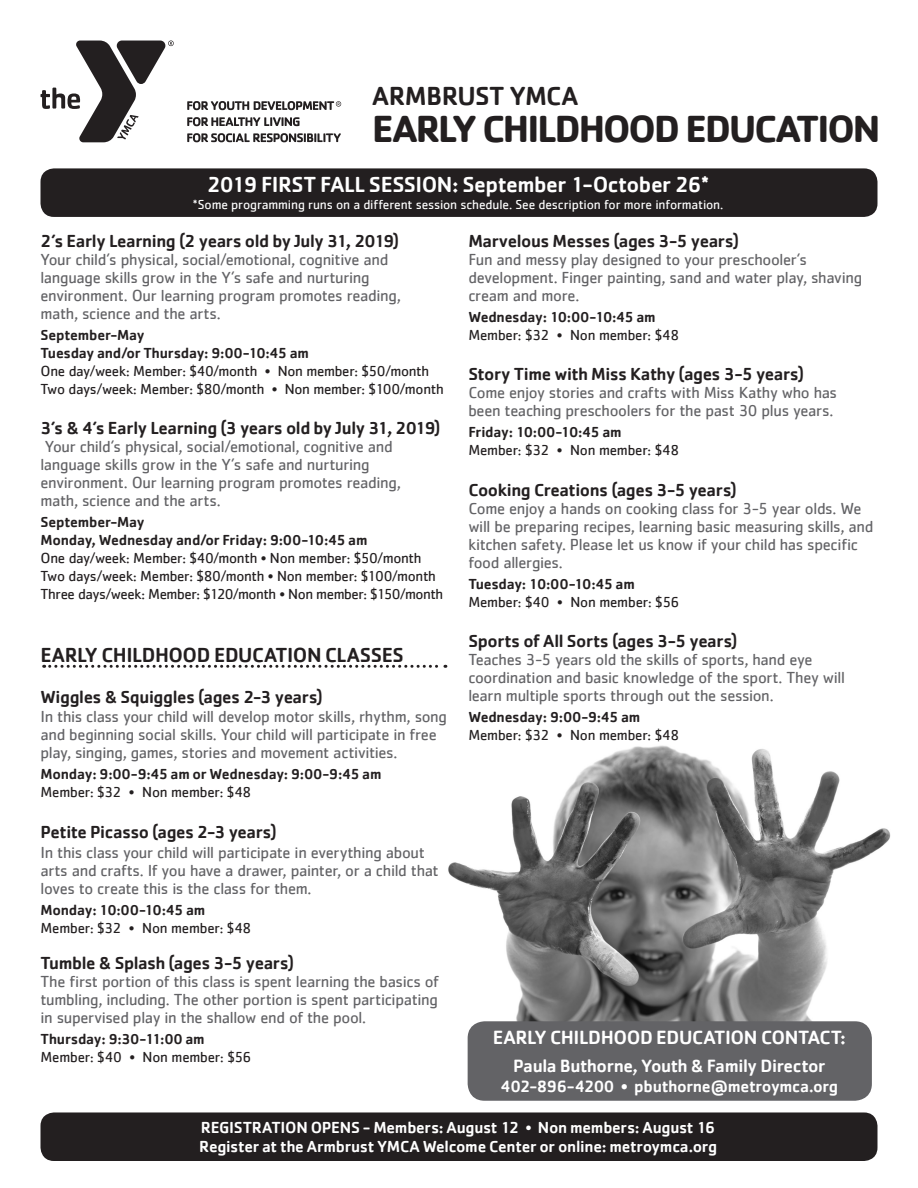
<style>
.page{position:relative;width:918px;height:1188px;background:#fff}
.page>*{position:absolute;margin:0;border:0;box-sizing:border-box;transform-origin:0 0}
.t1{font:700 39px "Cachet";letter-spacing:-.05em;color:#231f20}
.t2{font:500 27px "Cachet";letter-spacing:-.025em;color:#231f20}
.t3{font:500 22.5px "Cachet";letter-spacing:-.02em;color:#fff}
.t4{font:500 21px "Cachet";letter-spacing:-.02em;color:#231f20}
.t5{font:500 19.8px "Cachet";letter-spacing:-.02em;color:#fff}
.t6{font:500 18.3px "Cachet";letter-spacing:-.02em;color:#fff}
.t7{font:500 18px "Cachet";letter-spacing:-.02em;color:#231f20}
.t8{font:500 16.95px "Cachet";letter-spacing:-.02em;color:#fff}
.t9{font:16.5px/18px "Cachet";letter-spacing:-.02em;color:#636366}
.t10{font:500 16.5px "Cachet";letter-spacing:-.015em;color:#fff}
.t11{font:15px "Cachet";letter-spacing:-.015em;color:#231f20}
.t12{font:500 15px "Cachet";letter-spacing:-.015em;color:#231f20}
.t13{font:13.5px "Cachet";letter-spacing:-.01em;color:#fff}
.s1{font-weight:400}
</style>
<div class="page">
<img style="left:448px;top:745px;width:443px;height:325px">
<svg style="left:41px;top:40px;width:133px;height:102px"></svg>
<svg style="left:187px;top:117px;width:113px;height:9px"></svg>
<svg style="left:187px;top:133px;width:154px;height:9px"></svg>
<svg style="left:187px;top:101px;width:154px;height:9px"></svg>
<div style="left:40px;top:1112px;width:838px;height:49px;background:#231f20;border-radius:14px"></div>
<div style="left:40px;top:168px;width:838px;height:49px;background:#231f20;border-radius:14px"></div>
<svg style="left:44px;top:665px;width:402px;height:3px"></svg>
<div style="left:468px;top:1021px;width:404px;height:80px;background:#636366;border-radius:17px"></div>
<p class="t2" style="left:372px;top:79px;width:208px">ARMBRUST YMCA</p>
<p class="t1" style="left:372px;top:104px;width:510px">EARLY CHILDHOOD EDUCATION</p>
<p class="t3" style="left:207px;top:171px;width:503px">2019 FIRST FALL SESSION: September 1-October 26*</p>
<p class="t13" style="left:193px;top:196px;width:532px">*Some programming runs on a different session schedule. See description for more information.</p>
<p class="t7" style="left:40px;top:229px;width:360px">2’s Early Learning (2 years old by July 31, 2019)</p>
<p class="t9" style="left:40px;top:250px;width:349px">Your child’s physical, social/emotional, cognitive and</p>
<p class="t9" style="left:40px;top:268px;width:331px">language skills grow in the Y’s safe and nurturing</p>
<p class="t9" style="left:40px;top:286px;width:362px">environment. Our learning program promotes reading,</p>
<p class="t9" style="left:40px;top:304px;width:182px">math, science and the arts.</p>
<p class="t12" style="left:40px;top:325px;width:106px">September-May</p>
<p class="t12" style="left:40px;top:343px;width:270px">Tuesday and/or Thursday: 9:00-10:45 am</p>
<p class="t11" style="left:40px;top:362px;width:390px">One day/week: Member: $40/month • Non member: $50/month</p>
<p class="t11" style="left:40px;top:380px;width:405px">Two days/week: Member: $80/month • Non member: $100/month</p>
<p class="t7" style="left:40px;top:417px;width:401px">3’s &amp; 4’s Early Learning (3 years old by July 31, 2019)</p>
<p class="t9" style="left:45px;top:437px;width:349px">Your child’s physical, social/emotional, cognitive and</p>
<p class="t9" style="left:40px;top:455px;width:331px">language skills grow in the Y’s safe and nurturing</p>
<p class="t9" style="left:40px;top:473px;width:362px">environment. Our learning program promotes reading,</p>
<p class="t9" style="left:40px;top:491px;width:182px">math, science and the arts.</p>
<p class="t12" style="left:40px;top:513px;width:106px">September-May</p>
<p class="t12" style="left:40px;top:531px;width:329px">Monday, Wednesday and/or Friday: 9:00-10:45 am</p>
<p class="t11" style="left:40px;top:549px;width:382px">One day/week: Member: $40/month • Non member: $50/month</p>
<p class="t11" style="left:40px;top:567px;width:397px">Two days/week: Member: $80/month • Non member: $100/month</p>
<p class="t11" style="left:40px;top:585px;width:404px">Three days/week: Member: $120/month • Non member: $150/month</p>
<p class="t4" style="left:40px;top:642px;width:365px">EARLY CHILDHOOD EDUCATION CLASSES</p>
<p class="t7" style="left:40px;top:685px;width:284px">Wiggles &amp; Squiggles (ages 2-3 years)</p>
<p class="t9" style="left:40px;top:708px;width:408px">In this class your child will develop motor skills, rhythm, song and beginning social skills. Your child will participate in free play, singing, games, stories and movement activities.</p>
<p class="t12" style="left:40px;top:765px;width:343px">Monday: 9:00-9:45 am or Wednesday: 9:00-9:45 am</p>
<p class="t11" style="left:40px;top:784px;width:212px">Member: $32 • Non member: $48</p>
<p class="t7" style="left:40px;top:821px;width:238px">Petite Picasso (ages 2-3 years)</p>
<p class="t9" style="left:40px;top:843px;width:400px">In this class your child will participate in everything about arts and crafts. If you have a drawer, painter, or a child that loves to create this is the class for them.</p>
<p class="t12" style="left:40px;top:900px;width:166px">Monday: 10:00-10:45 am</p>
<p class="t11" style="left:40px;top:919px;width:212px">Member: $32 • Non member: $48</p>
<p class="t7" style="left:40px;top:952px;width:255px">Tumble &amp; Splash (ages 3-5 years)</p>
<p class="t9" style="left:40px;top:972px;width:400px;text-align:justify">The first portion of this class is spent learning the basics of tumbling, including. The other portion is spent participating in supervised play in the shallow end of the pool.</p>
<p class="t12" style="left:40px;top:1029px;width:166px">Thursday: 9:30-11:00 am</p>
<p class="t11" style="left:40px;top:1048px;width:213px">Member: $40 • Non member: $56</p>
<p class="t7" style="left:468px;top:229px;width:272px">Marvelous Messes (ages 3-5 years)</p>
<p class="t9" style="left:468px;top:250px;width:340px">Fun and messy play designed to your preschooler’s</p>
<p class="t9" style="left:468px;top:268px;width:395px">development. Finger painting, sand and water play, shaving cream and more.</p>
<p class="t12" style="left:468px;top:307px;width:189px">Wednesday: 10:00-10:45 am</p>
<p class="t11" style="left:468px;top:326px;width:212px">Member: $32 • Non member: $48</p>
<p class="t7" style="left:468px;top:363px;width:337px">Story Time with Miss Kathy (ages 3-5 years)</p>
<p class="t9" style="left:468px;top:383px;width:370px">Come enjoy stories and crafts with Miss Kathy who has</p>
<p class="t9" style="left:468px;top:401px;width:366px">been teaching preschoolers for the past 30 plus years.</p>
<p class="t12" style="left:468px;top:423px;width:155px">Friday: 10:00-10:45 am</p>
<p class="t11" style="left:468px;top:441px;width:212px">Member: $32 • Non member: $48</p>
<p class="t7" style="left:468px;top:478px;width:270px">Cooking Creations (ages 3-5 years)</p>
<p class="t9" style="left:468px;top:499px;width:407px">Come enjoy a hands on cooking class for 3-5 year olds. We will be preparing recipes, learning basic measuring skills, and kitchen safety. Please let us know if your child has specific food allergies.</p>
<p class="t12" style="left:468px;top:574px;width:168px">Tuesday: 10:00-10:45 am</p>
<p class="t11" style="left:468px;top:593px;width:213px">Member: $40 • Non member: $56</p>
<p class="t7" style="left:468px;top:630px;width:271px">Sports of All Sorts (ages 3-5 years)</p>
<p class="t9" style="left:468px;top:650px;width:346px">Teaches 3-5 years old the skills of sports, hand eye</p>
<p class="t9" style="left:468px;top:668px;width:378px">coordination and basic knowledge of the sport. They will learn multiple sports through out the session.</p>
<p class="t12" style="left:468px;top:708px;width:174px">Wednesday: 9:00-9:45 am</p>
<p class="t11" style="left:468px;top:726px;width:212px">Member: $32 • Non member: $48</p>
<p class="t5" style="left:493px;top:1025px;width:355px">EARLY CHILDHOOD EDUCATION CONTACT:</p>
<p class="t6" style="left:513px;top:1054px;width:314px">Paula Buthorne, Youth &amp; Family Director</p>
<p class="t8" style="left:501px;top:1076px;width:339px">402-896-4200 • pbuthorne@metroymca.org</p>
<p class="t10" style="left:201px;top:1117px;width:516px">REGISTRATION OPENS - Members: August 12 <span class="s1">•</span> Non members: August 16</p>
<p class="t10" style="left:199px;top:1137px;width:519px">Register at the Armbrust YMCA Welcome Center or online: metroymca.org</p>
</div>
